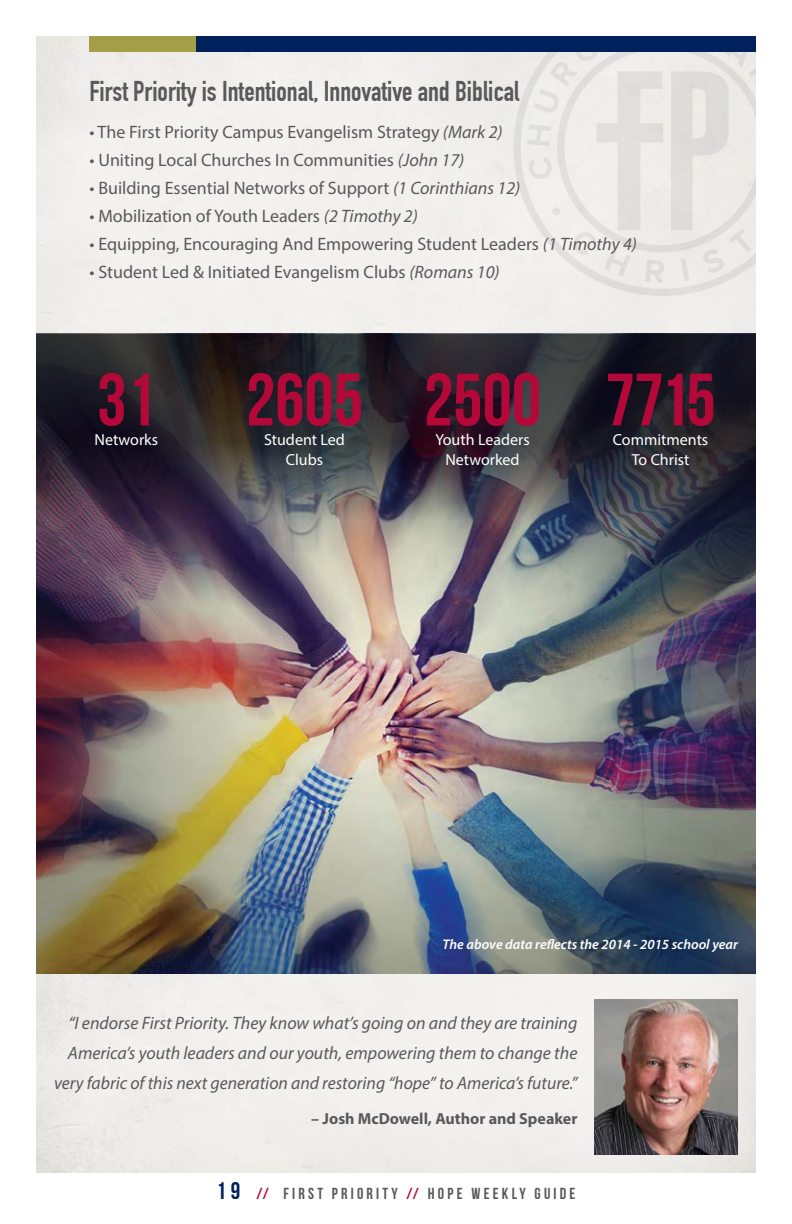
<style>
.page{position:relative;width:792px;height:1224px;background:#fff}
.page>*{position:absolute;margin:0;border:0;box-sizing:border-box;transform-origin:0 0}
.t1{font:74px "Bebas Neue";color:#b30838}
.t2{font:700 28px "DIN Condensed";color:#58595b}
.t3{font:18px "Myriad Pro";color:#58595b}
.t4{font:italic 18px/30px "Myriad Pro";color:#58595b;text-align:right}
.t5{font:16px/20px "Myriad Pro";color:#fff;text-align:center}
.t6{font:16px "Bebas Neue";letter-spacing:.2em;color:#58595b}
.t7{font:700 16px "Myriad Pro";color:#58595b}
.t8{font:italic 600 14px "Myriad Pro";color:#fff}
.s1{font-style:italic}
.s2{font-size:24px;color:#00215b}
.s3{color:#b30838}
</style>
<div class="page">
<div style="left:36px;top:36px;width:720px;height:1136px;background:#f2f0ed"></div>
<svg style="left:514px;top:51px;width:242px;height:245px;background:#e8e7e4"></svg>
<div style="left:196px;top:36px;width:560px;height:15px;background:#00215b"></div>
<div style="left:89px;top:36px;width:107px;height:15px;background:#a39f46"></div>
<img style="left:595px;top:1000px;width:143px;height:155px">
<img style="left:36px;top:520px;width:720px;height:453px">
<svg style="left:36px;top:334px;width:720px;height:186px;background:#2f2c35"></svg>
<h2 class="t2" style="left:89px;top:81px;width:431px">First Priority is Intentional, Innovative and Biblical</h2>
<p class="t3" style="left:89px;top:120px;width:415px">• The First Priority Campus Evangelism Strategy <span class="s1">(Mark 2)</span></p>
<p class="t3" style="left:89px;top:148px;width:376px">• Uniting Local Churches In Communities <span class="s1">(John 17)</span></p>
<p class="t3" style="left:89px;top:176px;width:432px">• Building Essential Networks of Support <span class="s1">(1 Corinthians 12)</span></p>
<p class="t3" style="left:89px;top:204px;width:330px">• Mobilization of Youth Leaders <span class="s1">(2 Timothy 2)</span></p>
<p class="t3" style="left:89px;top:232px;width:549px">• Equipping, Encouraging And Empowering Student Leaders <span class="s1">(1 Timothy 4)</span></p>
<p class="t3" style="left:89px;top:260px;width:412px">• Student Led &amp; Initiated Evangelism Clubs <span class="s1">(Romans 10)</span></p>
<h1 class="t1" style="left:97px;top:359px;width:60px">31</h1>
<p class="t5" style="left:95px;top:430px;width:65px">Networks</p>
<h1 class="t1" style="left:246px;top:359px;width:119px">2605</h1>
<p class="t5" style="left:264px;top:430px;width:82px">Student Led<br>Clubs</p>
<h1 class="t1" style="left:424px;top:359px;width:119px">2500</h1>
<p class="t5" style="left:435px;top:430px;width:96px">Youth Leaders<br>Networked</p>
<h1 class="t1" style="left:606px;top:359px;width:111px">7715</h1>
<p class="t5" style="left:613px;top:430px;width:97px">Commitments<br>To Christ</p>
<p class="t8" style="left:443px;top:936px;width:297px">The above data reflects the 2014 - 2015 school year</p>
<p class="t4" style="left:54px;top:1008px;width:525px">“I endorse First Priority. They know what’s going on and they are training<br>America’s youth leaders and our youth, empowering them to change the very fabric of this next generation and restoring “hope” to America’s future.”</p>
<p class="t7" style="left:311px;top:1109px;width:268px">– Josh McDowell, Author and Speaker</p>
<p class="t6" style="left:217px;top:1184px;width:360px"><span class="s2">19</span> <span class="s3">//</span> FIRST PRIORITY <span class="s3">//</span> HOPE WEEKLY GUIDE</p>
</div>
